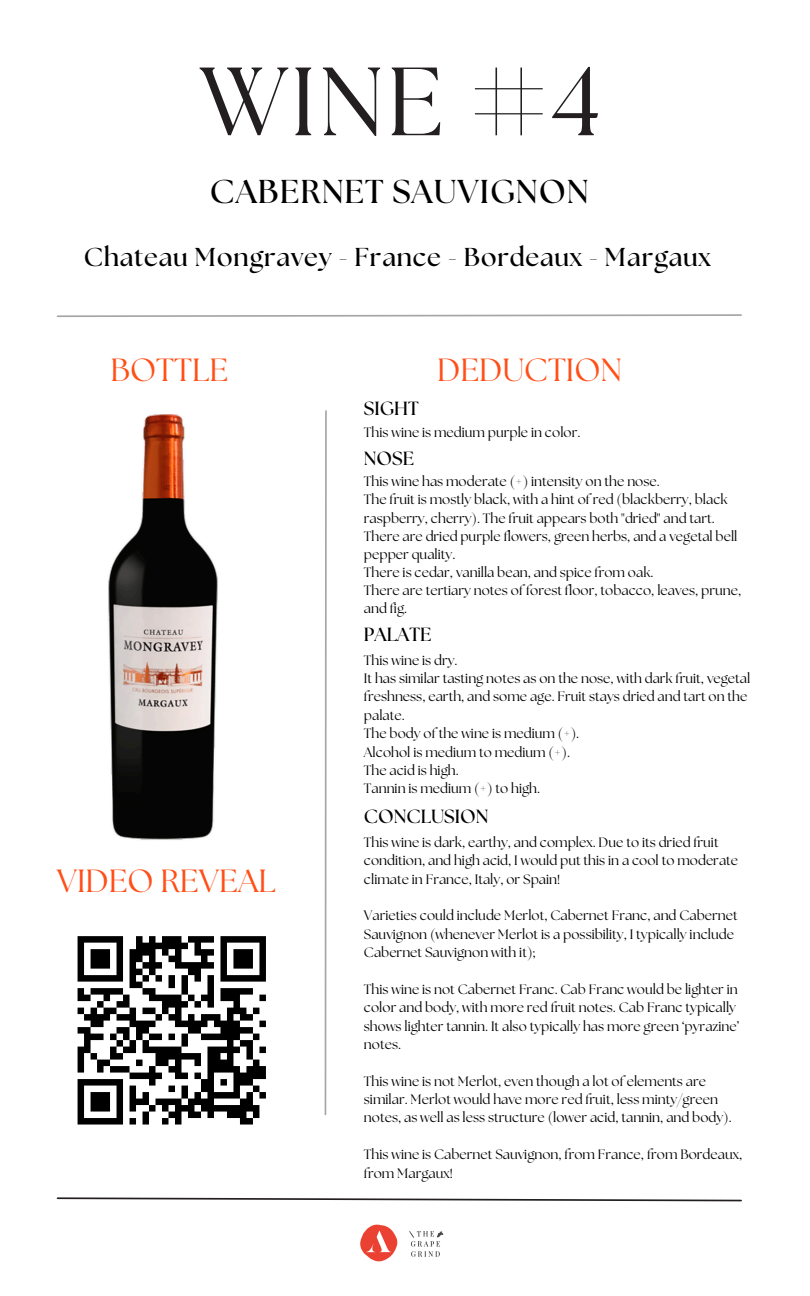
<style>
.page{position:relative;width:810px;height:1296px;background:#fff}
.page>*{position:absolute;margin:0;border:0;box-sizing:border-box;transform-origin:0 0}
.t1{font:96.75px "The Seasons";color:#231f20}
.t2{font:700 33.07px "The Seasons";letter-spacing:.03em;color:#000}
.t3{font:31.95px "The Seasons";color:#ff4e16}
.t4{font:700 25.88px "The Seasons";letter-spacing:.03em;color:#000}
.t5{font:700 19.12px "The Seasons";color:#000}
.t6{font:13.5px/18.4px "The Seasons";color:#000}
</style>
<div class="page">
<svg style="left:56px;top:314px;width:686px;height:3px"></svg>
<svg style="left:56px;top:1197px;width:686px;height:5px"></svg>
<img style="left:409px;top:1231px;width:35px;height:26px">
<hr style="left:325px;top:411px;width:2px;height:703px;background:#a6a6a6">
<img style="left:360px;top:1224px;width:38px;height:38px">
<img style="left:108px;top:414px;width:110px;height:426px">
<svg style="left:77px;top:936px;width:189px;height:189px"></svg>
<h4 class="t1" style="left:200px;top:58px;width:402px">WINE #4</h4>
<p class="t2" style="left:210px;top:177px;width:380px">CABERNET SAUVIGNON</p>
<h3 class="t4" style="left:84px;top:246px;width:628px">Chateau Mongravey - France - Bordeaux - Margaux</h3>
<h3 class="t3" style="left:111px;top:355px;width:119px">BOTTLE</h3>
<h3 class="t3" style="left:437px;top:355px;width:186px">DEDUCTION</h3>
<h5 class="t5" style="left:364px;top:400px;width:56px">SIGHT</h5>
<p class="t5" style="left:364px;top:450px;width:52px">NOSE</p>
<p class="t6" style="left:364px;top:424px;width:218px">This wine is medium purple in color.</p>
<h5 class="t6" style="left:364px;top:473px;width:297px">This wine has moderate (+) intensity on the nose.</h5>
<p class="t6" style="left:364px;top:492px;width:365px">The fruit is mostly black, with a hint of red (blackberry, black raspberry, cherry). The fruit appears both "dried" and tart.</p>
<p class="t6" style="left:364px;top:528px;width:375px">There are dried purple flowers, green herbs, and a vegetal bell pepper quality.</p>
<p class="t6" style="left:364px;top:564px;width:291px">There is cedar, vanilla bean, and spice from oak.</p>
<p class="t6" style="left:364px;top:582px;width:379px">There are tertiary notes of forest floor, tobacco, leaves, prune, and fig.</p>
<h5 class="t5" style="left:364px;top:626px;width:69px">PALATE</h5>
<p class="t3" style="left:57px;top:866px;width:221px">VIDEO REVEAL</p>
<p class="t6" style="left:364px;top:652px;width:95px">This wine is dry.</p>
<p class="t6" style="left:364px;top:670px;width:388px">It has similar tasting notes as on the nose, with dark fruit, vegetal freshness, earth, and some age. Fruit stays dried and tart on the palate.</p>
<p class="t6" style="left:364px;top:725px;width:217px">The body of the wine is medium (+).</p>
<p class="t6" style="left:364px;top:744px;width:208px">Alcohol is medium to medium (+).</p>
<p class="t6" style="left:364px;top:762px;width:96px">The acid is high.</p>
<p class="t6" style="left:364px;top:780px;width:178px">Tannin is medium (+) to high.</p>
<p class="t5" style="left:364px;top:808px;width:126px">CONCLUSION</p>
<p class="t6" style="left:364px;top:834px;width:376px">This wine is dark, earthy, and complex. Due to its dried fruit condition, and high acid, I would put this in a cool to moderate climate in France, Italy, or Spain!</p>
<p class="t6" style="left:364px;top:907px;width:375px">Varieties could include Merlot, Cabernet Franc, and Cabernet<br>Sauvignon (whenever Merlot is a possibility, I typically include<br>Cabernet Sauvignon with it);</p>
<p class="t6" style="left:364px;top:981px;width:377px">This wine is not Cabernet Franc. Cab Franc would be lighter in color and body, with more red fruit notes. Cab Franc typically shows lighter tannin. It also typically has more green ‘pyrazine’ notes.</p>
<p class="t6" style="left:364px;top:1073px;width:369px">This wine is not Merlot, even though a lot of elements are similar. Merlot would have more red fruit, less minty/green notes, as well as less structure (lower acid, tannin, and body).</p>
<h5 class="t6" style="left:364px;top:1146px;width:380px">This wine is Cabernet Sauvignon, from France, from Bordeaux, from Margaux!</h5>
</div>
